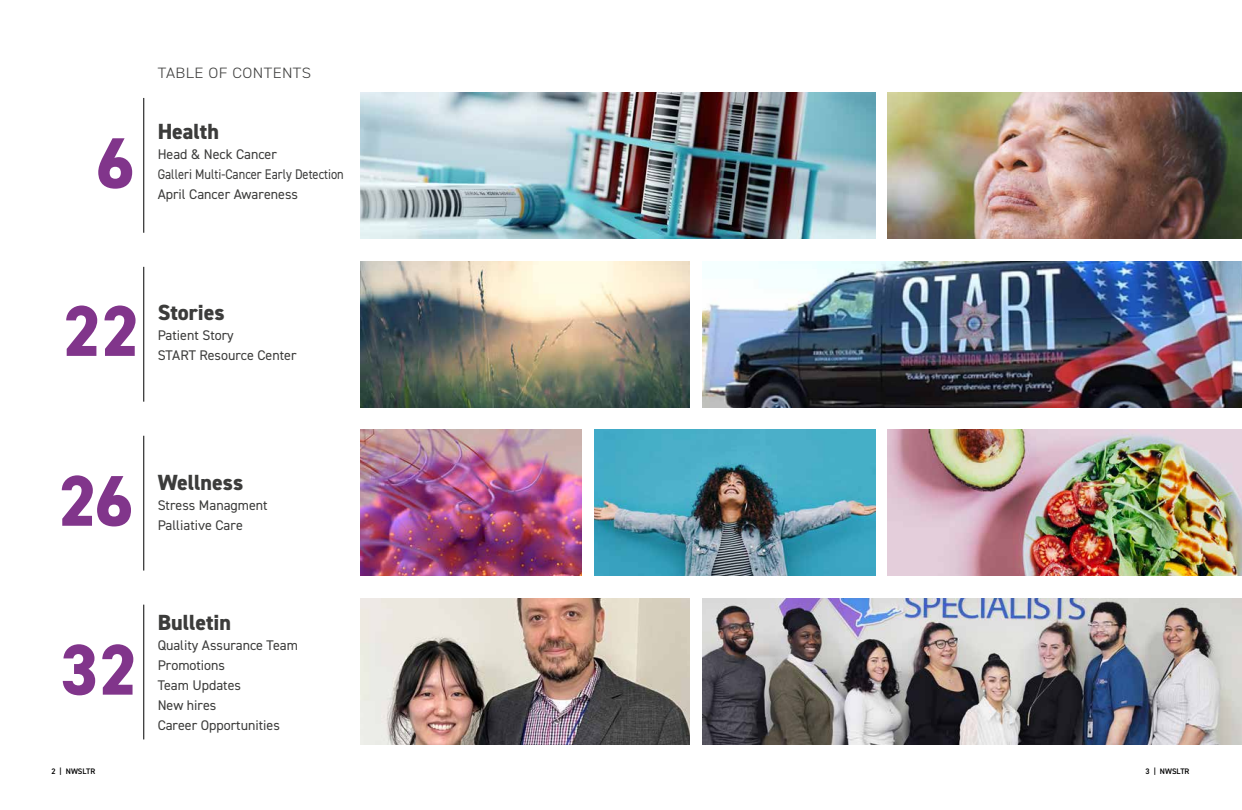
<style>
.page{position:relative;width:1242px;height:810px;background:#fff}
.page>*{position:absolute;margin:0;border:0;box-sizing:border-box;transform-origin:0 0}
.t1{font:800 72px "DIN2014";color:#81358b;scale:.95 1}
.t2{font:800 22px "DIN2014";color:#3c3c3b}
.t3{font:300 15px "DIN2014";letter-spacing:.025em;color:#3c3c3b;scale:1.1 1}
.t4{font:14px/20px "DIN2014";color:#3c3c3b}
.t5{font:600 8px "DIN2014";color:#000}
</style>
<div class="page">
<img style="left:702px;top:261px;width:540px;height:146px">
<img style="left:888px;top:92px;width:354px;height:146px">
<img style="left:888px;top:430px;width:354px;height:146px">
<hr style="left:144px;top:98px;width:1px;height:135px;background:#000">
<img style="left:360px;top:261px;width:330px;height:146px">
<img style="left:360px;top:599px;width:330px;height:146px">
<img style="left:360px;top:92px;width:515px;height:146px">
<hr style="left:144px;top:267px;width:1px;height:135px;background:#000">
<img style="left:360px;top:430px;width:222px;height:146px">
<img style="left:594px;top:430px;width:281px;height:146px">
<hr style="left:144px;top:436px;width:1px;height:135px;background:#000">
<img style="left:702px;top:599px;width:540px;height:146px">
<hr style="left:144px;top:605px;width:1px;height:134px;background:#000">
<h1 class="t1" style="left:96px;top:115px;width:42px">6</h1>
<p class="t3" style="left:158px;top:64px;width:141px">TABLE OF CONTENTS</p>
<h2 class="t2" style="left:158px;top:116px;width:63px">Health</h2>
<p class="t4" style="left:158px;top:144px;width:188px">Head &amp; Neck Cancer<br>Galleri Multi-Cancer Early Detection</p>
<p class="t4" style="left:158px;top:184px;width:142px">April Cancer Awareness</p>
<h1 class="t1" style="left:63px;top:283px;width:82px">22</h1>
<h2 class="t2" style="left:158px;top:297px;width:69px">Stories</h2>
<p class="t4" style="left:158px;top:325px;width:78px">Patient Story</p>
<p class="t4" style="left:158px;top:345px;width:140px">START Resource Center</p>
<h1 class="t1" style="left:58px;top:453px;width:80px">26</h1>
<h2 class="t2" style="left:158px;top:467px;width:87px">Wellness</h2>
<p class="t4" style="left:158px;top:495px;width:112px">Stress Managment</p>
<p class="t4" style="left:158px;top:515px;width:87px">Palliative Care</p>
<h1 class="t1" style="left:61px;top:622px;width:82px">32</h1>
<h2 class="t2" style="left:158px;top:608px;width:75px">Bulletin</h2>
<p class="t4" style="left:158px;top:635px;width:142px">Quality Assurance Team<br>Promotions<br>Team Updates<br>New hires<br>Career Opportunities</p>
<p class="t5" style="left:51px;top:766px;width:45px">2 | NWSLTR</p>
<p class="t5" style="left:1146px;top:766px;width:45px">3 | NWSLTR</p>
</div>
